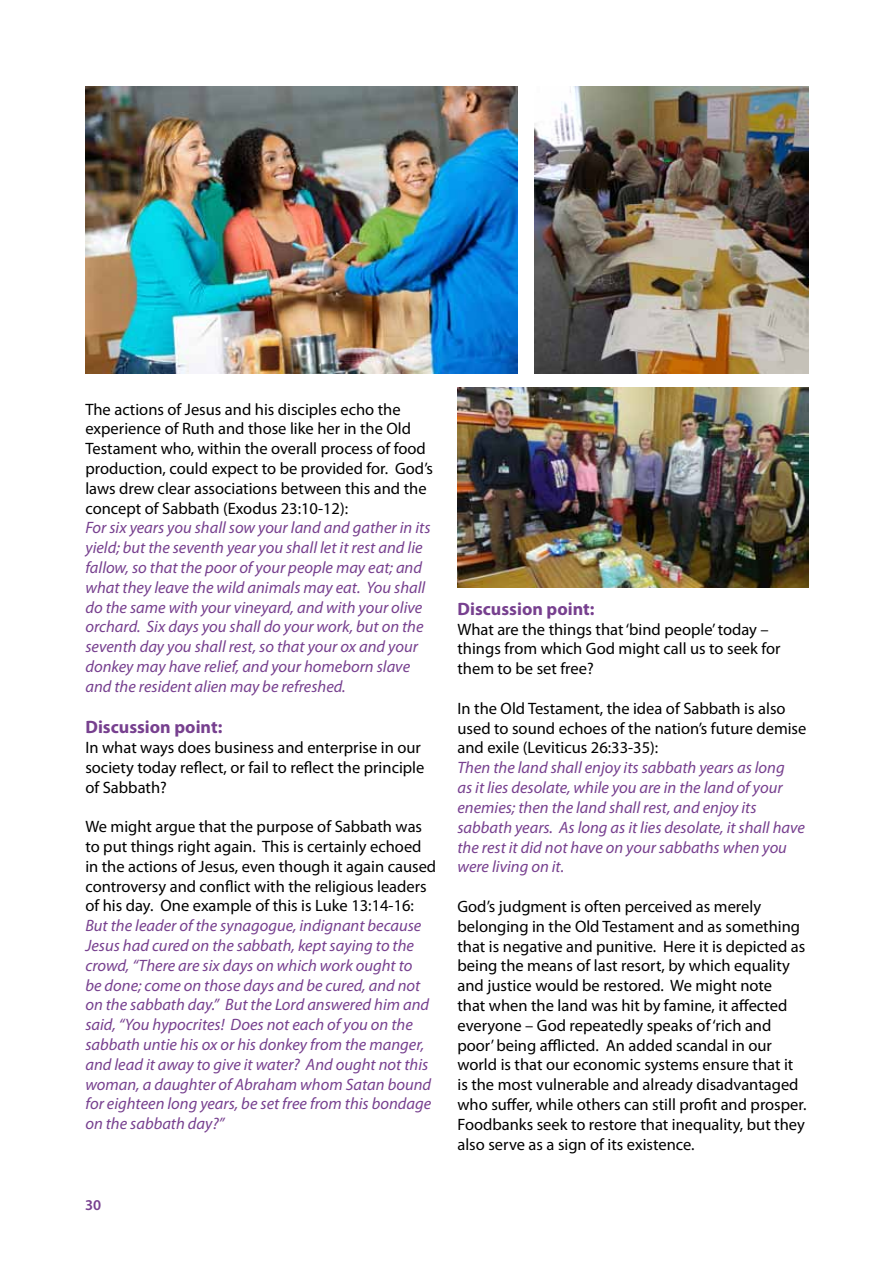
<style>
.page{position:relative;width:893px;height:1263px;background:#fff}
.page>*{position:absolute;margin:0;border:0;box-sizing:border-box;transform-origin:0 0}
.t1{font:700 18px "Myriad Pro";color:#77408f}
.t2{font:16.5px/19.8px "Myriad Pro";color:#000}
.t3{font:italic 16.5px/19.8px "Myriad Pro";color:#77408f}
.t4{font:600 15px "Myriad Pro";color:#77408f}
</style>
<div class="page">
<img style="left:85px;top:86px;width:432px;height:287px">
<img style="left:535px;top:86px;width:273px;height:288px">
<img style="left:457px;top:388px;width:351px;height:199px">
<p class="t2" style="left:85px;top:399px;width:349px">The actions of Jesus and his disciples echo the experience of Ruth and those like her in the Old Testament who, within the overall process of food production, could expect to be provided for. God’s laws drew clear associations between this and the concept of Sabbath (Exodus 23:10-12):</p>
<p class="t3" style="left:85px;top:518px;width:347px">For six years you shall sow your land and gather in its yield; but the seventh year you shall let it rest and lie fallow, so that the poor of your people may eat; and what they leave the wild animals may eat. You shall do the same with your vineyard, and with your olive orchard. Six days you shall do your work, but on the seventh day you shall rest, so that your ox and your donkey may have relief, and your homeborn slave and the resident alien may be refreshed.</p>
<p class="t1" style="left:85px;top:715px;width:138px">Discussion point:</p>
<p class="t2" style="left:85px;top:737px;width:341px">In what ways does business and enterprise in our society today reflect, or fail to reflect the principle of Sabbath?</p>
<p class="t2" style="left:85px;top:816px;width:352px">We might argue that the purpose of Sabbath was to put things right again. This is certainly echoed in the actions of Jesus, even though it again caused controversy and conflict with the religious leaders of his day. One example of this is Luke 13:14-16:</p>
<p class="t3" style="left:85px;top:915px;width:347px">But the leader of the synagogue, indignant because Jesus had cured on the sabbath, kept saying to the crowd, “There are six days on which work ought to be done; come on those days and be cured, and not on the sabbath day.” But the Lord answered him and said, “You hypocrites! Does not each of you on the sabbath untie his ox or his donkey from the manger, and lead it away to give it water? And ought not this woman, a daughter of Abraham whom Satan bound for eighteen long years, be set free from this bondage on the sabbath day?”</p>
<p class="t4" style="left:85px;top:1196px;width:18px">30</p>
<p class="t1" style="left:457px;top:597px;width:138px">Discussion point:</p>
<p class="t2" style="left:457px;top:619px;width:325px">What are the things that ‘bind people’ today – things from which God might call us to seek for them to be set free?</p>
<p class="t2" style="left:457px;top:698px;width:350px">In the Old Testament, the idea of Sabbath is also used to sound echoes of the nation’s future demise and exile (Leviticus 26:33-35):</p>
<p class="t3" style="left:457px;top:757px;width:349px">Then the land shall enjoy its sabbath years as long<br>as it lies desolate, while you are in the land of your enemies; then the land shall rest, and enjoy its sabbath years. As long as it lies desolate, it shall have the rest it did not have on your sabbaths when you were living on it.</p>
<p class="t2" style="left:457px;top:896px;width:350px">God’s judgment is often perceived as merely belonging in the Old Testament and as something that is negative and punitive. Here it is depicted as being the means of last resort, by which equality and justice would be restored. We might note<br>that when the land was hit by famine, it affected everyone – God repeatedly speaks of ‘rich and poor’ being afflicted. An added scandal in our world is that our economic systems ensure that it is the most vulnerable and already disadvantaged who suffer, while others can still profit and prosper.<br>Foodbanks seek to restore that inequality, but they also serve as a sign of its existence.</p>
</div>
